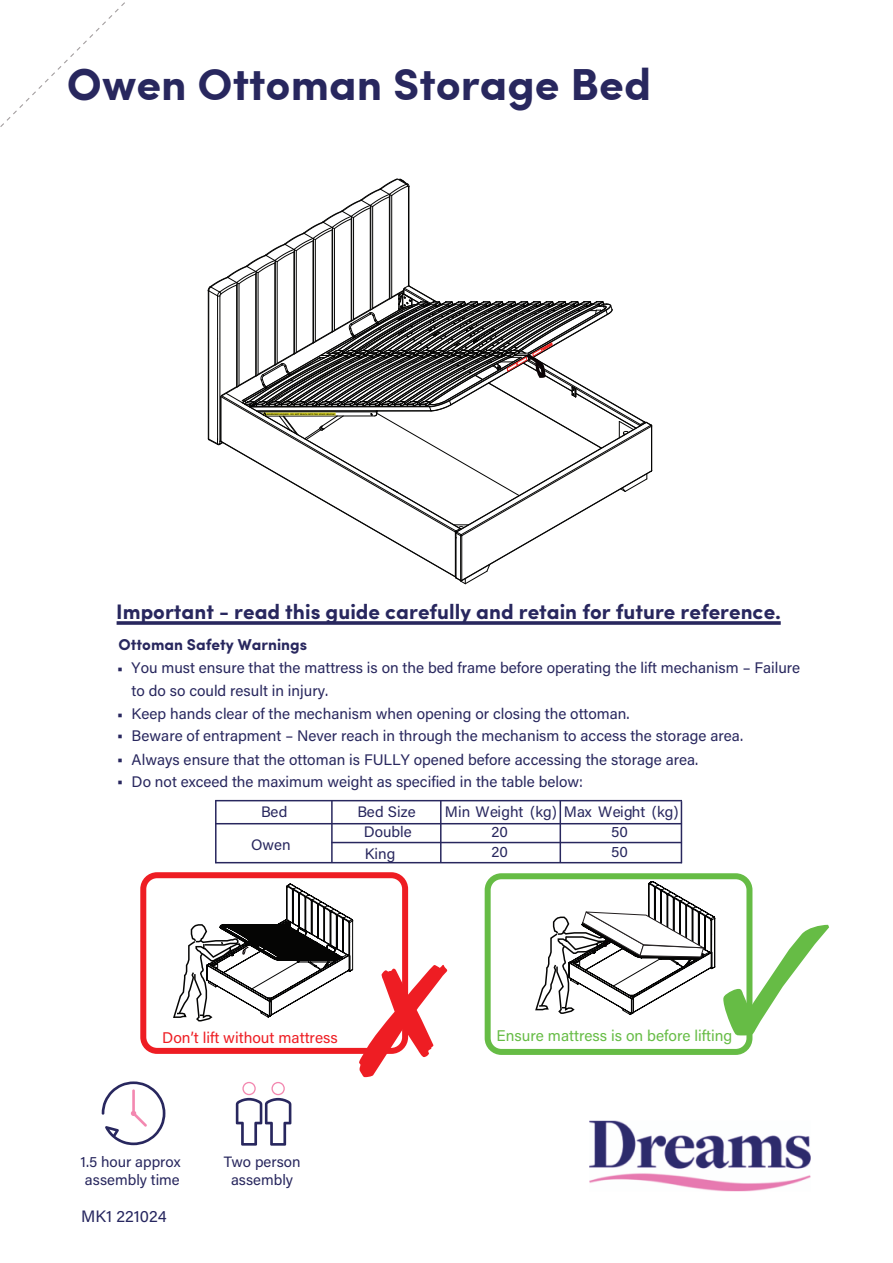
<style>
.page{position:relative;width:893px;height:1263px;background:#fff}
.page>*{position:absolute;margin:0;border:0;box-sizing:border-box;transform-origin:0 0}
.t1{font:700 45px "Sofia Pro";color:#28275e}
.t2{font:700 21px "Sofia Pro";color:#28275e}
.t3{font:17.85px/24.2px "Acumin Pro";color:#28275e}
.t4{font:16.5px "Acumin Pro";color:#26265f}
.t5{font:700 15.75px "Sofia Pro";color:#28275e}
.t6{font:15.45px "Acumin Pro";color:#66bc45}
.t7{font:15.45px "Acumin Pro";color:#ee1d23}
.t8{font:15.3px/22.8px "Acumin Pro";color:#28275e}
.t9{font:15.15px "Acumin Pro";color:#28275e}
.t10{font:15px/18px "Acumin Pro";color:#28275e;text-align:center}
.t11{font:700 2.4px "Calibri";letter-spacing:-.005em;color:#050504;scale:1.11 1}
.s1{font-style:inherit}
</style>
<div class="page">
<svg style="left:236px;top:1082px;width:55px;height:64px"></svg>
<svg style="left:102px;top:1081px;width:63px;height:64px"></svg>
<svg style="left:0;top:2px;width:125px;height:125px"></svg>
<img style="left:589px;top:1120px;width:222px;height:72px">
<hr style="left:215px;top:800px;width:467px;height:1px;background:#28275e">
<hr style="left:215px;top:823px;width:467px;height:1px;background:#28275e">
<hr style="left:331px;top:842px;width:351px;height:1px;background:#28275e">
<hr style="left:215px;top:862px;width:467px;height:1px;background:#28275e">
<hr style="left:215px;top:800px;width:2px;height:63px;background:#28275e">
<hr style="left:331px;top:800px;width:2px;height:62px;background:#28275e">
<hr style="left:440px;top:800px;width:2px;height:62px;background:#28275e">
<hr style="left:560px;top:800px;width:1px;height:62px;background:#28275e">
<hr style="left:681px;top:801px;width:1px;height:62px;background:#28275e">
<svg style="left:117px;top:621px;width:664px;height:4px;background:#3c3b6d"></svg>
<svg style="left:208px;top:178px;width:444px;height:406px"></svg>
<div style="left:140px;top:872px;width:268px;height:182px;border:6px solid #ee1d23;border-radius:14px"></div>
<div style="left:485px;top:873px;width:267px;height:182px;border:6px solid #66bc45;border-radius:14px"></div>
<svg style="left:359px;top:1018px;width:75px;height:59px"></svg>
<svg style="left:723px;top:925px;width:106px;height:111px"></svg>
<svg style="left:249px;top:884px;width:244px;height:134px"></svg>
<svg style="left:173px;top:924px;width:76px;height:98px"></svg>
<svg style="left:535px;top:881px;width:180px;height:134px"></svg>
<h1 class="t1" style="left:67px;top:50px;width:586px"><span class="s1">O</span>wen Ottoman Storage Bed</h1>
<p class="t11" style="left:267px;top:412px;width:63px">WARNING! HAZARD - DO NOT REACH INTO THE SPACE BELOW!</p>
<h2 class="t2" style="left:116px;top:596px;width:666px">Important - read this guide carefully and retain for future reference.</h2>
<p class="t5" style="left:119px;top:632px;width:190px">Ottoman Safety Warnings</p>
<p class="t3" style="left:117px;top:655px;width:8px">•</p>
<p class="t3" style="left:117px;top:701px;width:8px">•</p>
<p class="t3" style="left:117px;top:722px;width:8px">• •</p>
<p class="t3" style="left:117px;top:768px;width:8px">•</p>
<p class="t8" style="left:132px;top:655px;width:670px">You must ensure that the mattress is on the bed frame before operating the lift mechanism – Failure to do so could result in injury.<br>Keep hands clear of the mechanism when opening or closing the ottoman.<br>Beware of entrapment – Never reach in through the mechanism to access the storage area.</p>
<p class="t8" style="left:132px;top:747px;width:568px">Always ensure that the ottoman is FULLY opened before accessing the storage area.<br>Do not exceed the maximum weight as specified in the table below:</p>
<p class="t9" style="left:261px;top:802px;width:28px">Bed</p>
<p class="t9" style="left:357px;top:802px;width:60px">Bed Size</p>
<p class="t9" style="left:445px;top:802px;width:235px">Min Weight (kg) Max Weight (kg)</p>
<p class="t9" style="left:251px;top:834px;width:41px">Owen</p>
<p class="t9" style="left:364px;top:821px;width:49px">Double</p>
<p class="t9" style="left:492px;top:821px;width:18px">20</p>
<p class="t9" style="left:611px;top:821px;width:18px">50</p>
<p class="t9" style="left:365px;top:843px;width:32px">King</p>
<p class="t9" style="left:492px;top:841px;width:18px">20</p>
<p class="t9" style="left:611px;top:841px;width:18px">50</p>
<p class="t7" style="left:162px;top:1027px;width:177px">Don’t lift without mattress</p>
<p class="t6" style="left:496px;top:1025px;width:237px">Ensure mattress is on before lifting</p>
<p class="t10" style="left:81px;top:1152px;width:102px;text-align:left">1.5 hour approx assembly time</p>
<p class="t4" style="left:81px;top:1205px;width:87px">MK1 221024</p>
<p class="t10" style="left:224px;top:1152px;width:78px">Two person assembly</p>
</div>
